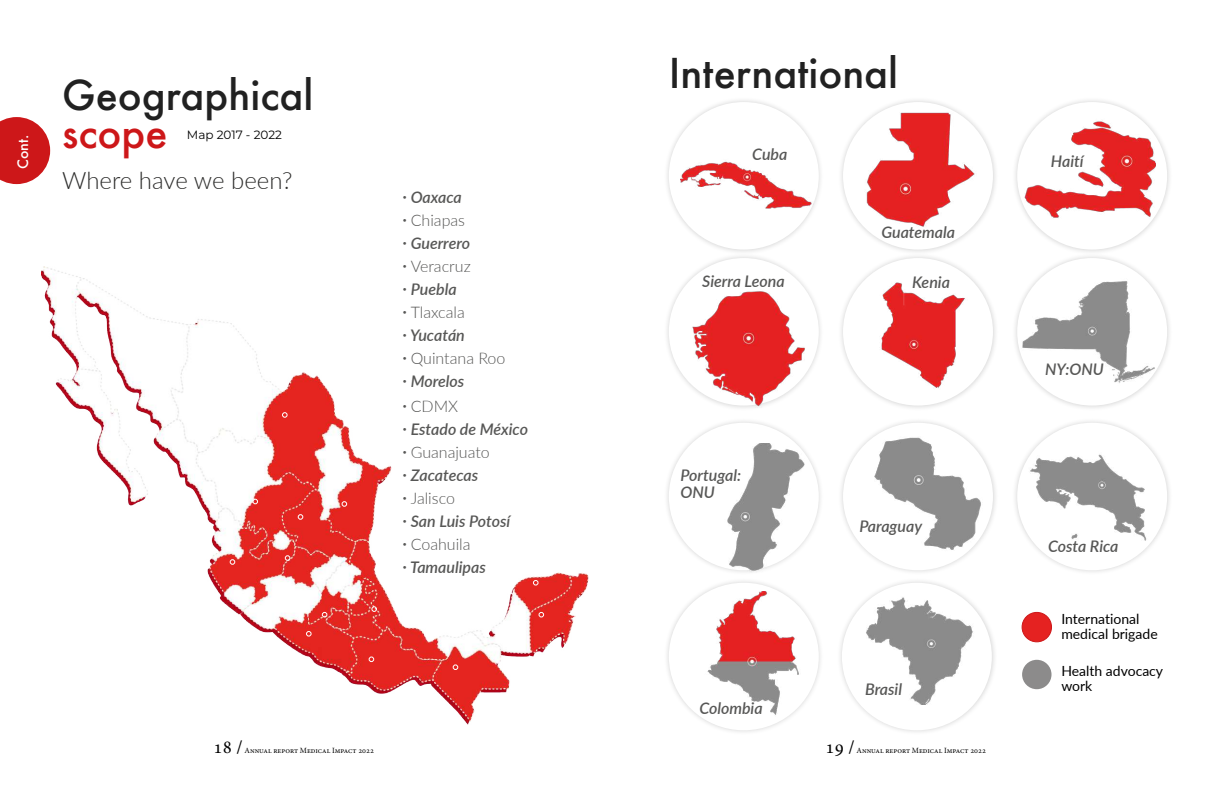
<style>
.page{position:relative;width:1224px;height:792px;background:#fff}
.page>*{position:absolute;margin:0;border:0;box-sizing:border-box;transform-origin:0 0}
.t1{font:500 40px "Futura";color:#212121}
.t2{font:500 40px "Futura";color:#cd1719}
.t3{font:300 24px "Lato";color:#2d2d2c}
.t4{font:19px "Minion Pro";color:#000}
.t5{font:italic 600 16px/23px "Lato";color:#575756}
.t6{font:14px/15px "Lato";color:#000}
.t7{font:500 14px "Futura";color:#fff}
.t8{font:12px "Montserrat";color:#000}
.t9{font:8px "Minion Pro";color:#000}
.s1{font-weight:300;font-style:normal}
</style>
<div class="page">
<div style="left:664px;top:253px;width:160px;height:158px;background:#000;opacity:.17"></div>
<div style="left:669px;top:258px;width:150px;height:148px;background:#fff;border-radius:50%"></div>
<div style="left:664px;top:417px;width:160px;height:159px;background:#000;opacity:.17"></div>
<div style="left:669px;top:423px;width:150px;height:147px;background:#fff;border-radius:50%"></div>
<div style="left:664px;top:577px;width:160px;height:159px;background:#000;opacity:.17"></div>
<div style="left:669px;top:583px;width:150px;height:147px;background:#fff;border-radius:50%"></div>
<div style="left:837px;top:577px;width:160px;height:159px;background:#000;opacity:.17"></div>
<div style="left:842px;top:583px;width:150px;height:147px;background:#fff;border-radius:50%"></div>
<div style="left:838px;top:97px;width:160px;height:158px;background:#000;opacity:.17"></div>
<div style="left:843px;top:102px;width:150px;height:148px;background:#fff;border-radius:50%"></div>
<div style="left:838px;top:253px;width:160px;height:158px;background:#000;opacity:.17"></div>
<div style="left:843px;top:258px;width:150px;height:148px;background:#fff;border-radius:50%"></div>
<div style="left:838px;top:417px;width:160px;height:159px;background:#000;opacity:.17"></div>
<div style="left:843px;top:423px;width:150px;height:147px;background:#fff;border-radius:50%"></div>
<div style="left:1012px;top:97px;width:161px;height:158px;background:#000;opacity:.17"></div>
<div style="left:1017px;top:102px;width:150px;height:148px;background:#fff;border-radius:50%"></div>
<div style="left:1012px;top:253px;width:161px;height:158px;background:#000;opacity:.17"></div>
<div style="left:1017px;top:258px;width:150px;height:148px;background:#fff;border-radius:50%"></div>
<div style="left:1012px;top:417px;width:161px;height:159px;background:#000;opacity:.17"></div>
<div style="left:1017px;top:423px;width:150px;height:147px;background:#fff;border-radius:50%"></div>
<img style="left:41px;top:267px;width:547px;height:457px">
<svg style="left:306px;top:631px;width:6px;height:6px"></svg>
<svg style="left:322px;top:612px;width:5px;height:6px"></svg>
<svg style="left:252px;top:499px;width:6px;height:5px"></svg>
<svg style="left:342px;top:501px;width:5px;height:6px"></svg>
<svg style="left:282px;top:412px;width:6px;height:6px"></svg>
<svg style="left:298px;top:514px;width:5px;height:6px"></svg>
<svg style="left:230px;top:559px;width:5px;height:6px"></svg>
<svg style="left:309px;top:593px;width:6px;height:6px"></svg>
<svg style="left:539px;top:612px;width:5px;height:6px"></svg>
<svg style="left:533px;top:580px;width:6px;height:6px"></svg>
<svg style="left:453px;top:664px;width:5px;height:6px"></svg>
<svg style="left:371px;top:606px;width:6px;height:6px"></svg>
<svg style="left:285px;top:555px;width:5px;height:6px"></svg>
<svg style="left:369px;top:657px;width:5px;height:5px"></svg>
<img style="left:843px;top:102px;width:138px;height:136px">
<img style="left:1017px;top:105px;width:139px;height:136px">
<img style="left:690px;top:286px;width:119px;height:121px">
<img style="left:854px;top:275px;width:138px;height:134px">
<img style="left:1022px;top:275px;width:138px;height:110px">
<img style="left:722px;top:444px;width:82px;height:136px">
<img style="left:863px;top:594px;width:119px;height:110px">
<img style="left:845px;top:433px;width:138px;height:137px">
<img style="left:1018px;top:434px;width:131px;height:123px">
<img style="left:683px;top:591px;width:122px;height:137px">
<div style="left:664px;top:97px;width:160px;height:158px;background:#000;opacity:.17"></div>
<div style="left:669px;top:102px;width:150px;height:148px;background:#fff;border-radius:50%"></div>
<img style="left:680px;top:148px;width:136px;height:77px">
<div style="left:1022px;top:612px;width:30px;height:30px;background:#e52221;border-radius:50%"></div>
<div style="left:1022px;top:612px;width:30px;height:30px;border:1px solid #cd1719;border-radius:50%"></div>
<div style="left:1022px;top:660px;width:30px;height:29px;background:#8c8b8b;border-radius:50%"></div>
<svg style="left:0;top:117px;width:50px;height:67px;background:#d43b3c"></svg>
<p class="t7" style="left:13px;top:169px;width:36px;rotate:-90deg">Cont.</p>
<h1 class="t1" style="left:62px;top:68px;width:253px">Geographical</h1>
<h1 class="t2" style="left:62px;top:106px;width:107px">scope</h1>
<p class="t8" style="left:187px;top:126px;width:97px">Map 2017 - 2022</p>
<h2 class="t3" style="left:62px;top:163px;width:232px">Where have we been?</h2>
<p class="t5" style="left:403px;top:185px;width:104px">· Oaxaca<br>· <span class="s1">Chiapas<br></span>· Guerrero<br>· <span class="s1">Veracruz<br></span>· Puebla<br>· <span class="s1">Tlaxcala<br></span>· Yucatán<br>· <span class="s1">Quintana Roo </span>· Morelos</p>
<p class="t5" style="left:403px;top:394px;width:127px">· <span class="s1">CDMX<br></span>· Estado de México · <span class="s1">Guanajuato<br></span>· Zacatecas<br>· <span class="s1">Jalisco<br></span>· San Luis Potosí<br>· <span class="s1">Coahuila<br></span>· Tamaulipas</p>
<h1 class="t1" style="left:669px;top:45px;width:231px">International</h1>
<p class="t5" style="left:752px;top:142px;width:37px">Cuba</p>
<p class="t5" style="left:702px;top:269px;width:84px">Sierra Leona</p>
<p class="t5" style="left:680px;top:466px;width:62px;line-height:17px">Portugal:<br>ONU</p>
<p class="t5" style="left:881px;top:220px;width:75px">Guatemala</p>
<p class="t5" style="left:912px;top:270px;width:39px">Kenia</p>
<p class="t5" style="left:859px;top:514px;width:64px">Paraguay</p>
<p class="t5" style="left:699px;top:696px;width:65px">Colombia</p>
<p class="t5" style="left:865px;top:677px;width:39px">Brasil</p>
<p class="t4" style="left:214px;top:734px;width:31px">18 /</p>
<p class="t9" style="left:245px;top:745px;width:131px">Annual report Medical Impact 2022</p>
<p class="t4" style="left:826px;top:734px;width:31px">19 /</p>
<p class="t9" style="left:857px;top:745px;width:131px">Annual report Medical Impact 2022</p>
<p class="t5" style="left:1051px;top:149px;width:34px">Haití</p>
<p class="t5" style="left:1045px;top:357px;width:60px">NY:ONU</p>
<p class="t5" style="left:1048px;top:534px;width:72px">Costa Rica</p>
<p class="t6" style="left:1061px;top:611px;width:98px">International medical brigade</p>
<p class="t6" style="left:1061px;top:663px;width:103px">Health advocacy work</p>
</div>
